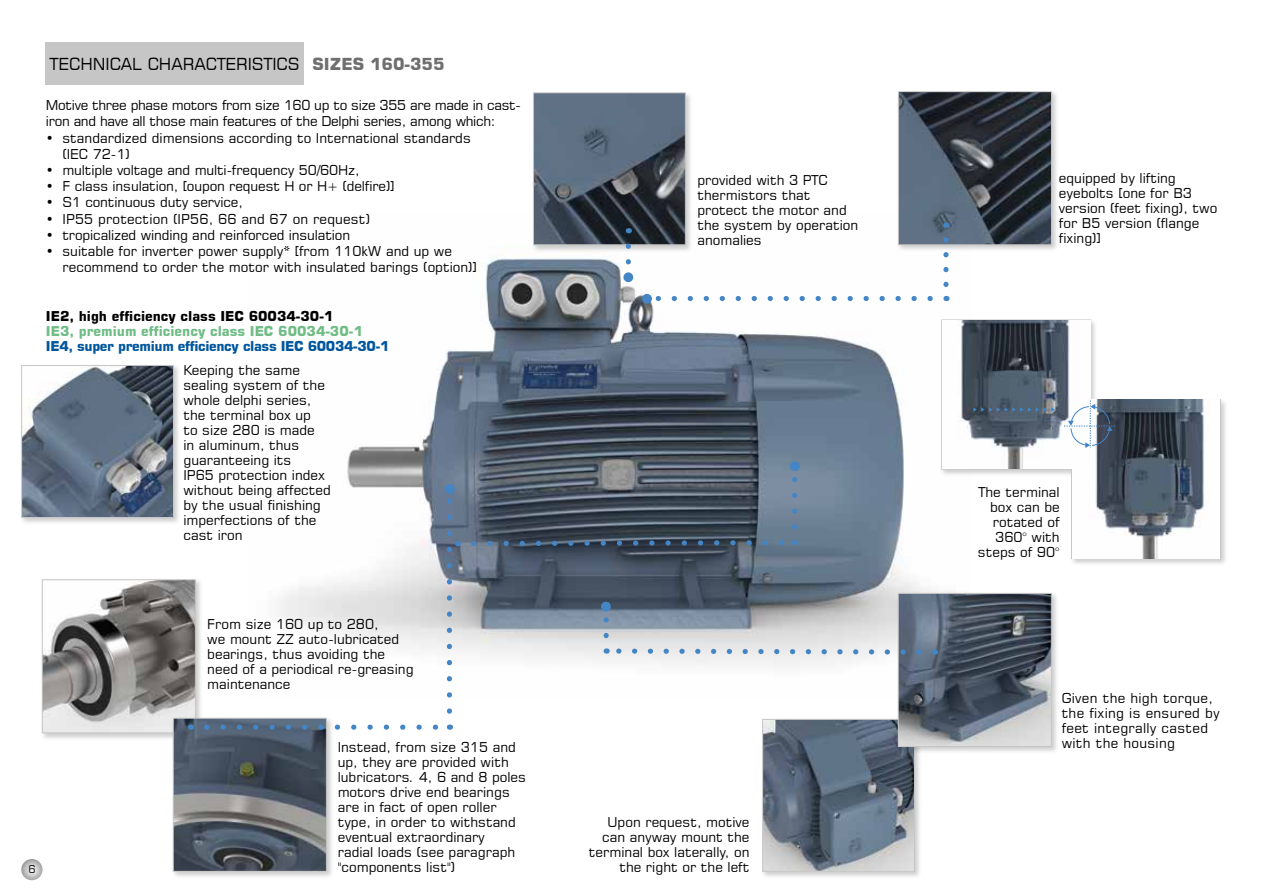
<style>
.page{position:relative;width:1263px;height:893px;background:#fff}
.page>*{position:absolute;margin:0;border:0;box-sizing:border-box;transform-origin:0 0}
.t1{font:16.5px "Square 721 BT";color:#000}
.t2{font:13.5px/15px "Square 721 BT";color:#000}
.t3{font:13.5px/16.2px "Square 721 BT";letter-spacing:-.025em;color:#000}
.t4{font:13.5px/15px "Square 721 BT";letter-spacing:.02em;color:#000}
.t5{font:700 13.5px "Square 721 BT";letter-spacing:-.025em;color:#00569d}
.t6{font:700 13.5px "Square 721 BT";color:#6fbc85}
.t7{font:700 13.5px "Square 721 BT";color:#000}
.t8{font:10.5px "Square 721 BT";color:#000}
.s1{font-weight:700;color:#706f6f}
</style>
<div class="page">
<img style="left:347px;top:257px;width:600px;height:438px">
<div style="left:20px;top:363px;width:162px;height:162px;background:#000;opacity:.2"></div>
<svg style="left:21px;top:365px;width:153px;height:153px;background:#6e7b8b"></svg>
<div style="left:760px;top:717px;width:162px;height:162px;background:#000;opacity:.2"></div>
<div style="left:896px;top:90px;width:163px;height:163px;background:#000;opacity:.2"></div>
<div style="left:896px;top:591px;width:163px;height:163px;background:#000;opacity:.2"></div>
<div style="left:940px;top:318px;width:288px;height:248px;background:#000;opacity:.2"></div>
<svg style="left:941px;top:319px;width:280px;height:240px"></svg>
<img style="left:942px;top:320px;width:148px;height:149px">
<img style="left:1073px;top:400px;width:147px;height:158px">
<div style="left:642px;top:294px;width:10px;height:10px;background:#4385c5;border-radius:50%"></div>
<svg style="left:790px;top:461px;width:10px;height:10px"></svg>
<svg style="left:468px;top:537px;width:328px;height:12px;background:#435669"></svg>
<svg style="left:792px;top:462px;width:5px;height:65px"></svg>
<svg style="left:603px;top:593px;width:449px;height:279px"></svg>
<div style="left:601px;top:602px;width:10px;height:9px;background:#4385c5;border-radius:50%"></div>
<svg style="left:533px;top:91px;width:519px;height:210px"></svg>
<div style="left:623px;top:272px;width:10px;height:10px;background:#4385c5;border-radius:50%"></div>
<div style="left:171px;top:716px;width:163px;height:163px;background:#000;opacity:.2"></div>
<svg style="left:42px;top:579px;width:399px;height:293px"></svg>
<svg style="left:447px;top:484px;width:5px;height:227px"></svg>
<div style="left:445px;top:484px;width:10px;height:10px;background:#4385c5;border-radius:50%"></div>
<div style="left:45px;top:43px;width:259px;height:42px;background:#c6c6c6"></div>
<svg style="left:1064px;top:400px;width:51px;height:48px"></svg>
<svg style="left:973px;top:407px;width:82px;height:5px"></svg>
<svg style="left:21px;top:859px;width:22px;height:21px"></svg>
<p class="t1" style="left:50px;top:54px;width:396px">TECHNICAL CHARACTERISTICS <span class="s1">SIZES 160-355</span></p>
<p class="t3" style="left:46px;top:97px;width:477px">Motive three phase motors from size 160 up to size 355 are made in cast&shy;iron and have all those main features of the Delphi series, among which:</p>
<p class="t2" style="left:62px;top:129px;width:410px;line-height:16.2px;text-indent:-16px">• standardized dimensions according to International standards (IEC 72-1)</p>
<p class="t2" style="left:46px;top:162px;width:315px">• multiple voltage and multi-frequency 50/60Hz,</p>
<p class="t2" style="left:46px;top:179px;width:350px">• F class insulation, [oupon request H or H+ (delfire)]</p>
<p class="t2" style="left:46px;top:195px;width:199px">• S1 continuous duty service,</p>
<p class="t2" style="left:46px;top:211px;width:326px">• IP55 protection (IP56, 66 and 67 on request)</p>
<p class="t2" style="left:46px;top:227px;width:306px">• tropicalized winding and reinforced insulation</p>
<p class="t2" style="left:62px;top:243px;width:416px;line-height:16.2px;text-indent:-16px">• suitable for inverter power supply* [from 110kW and up we recommend to order the motor with insulated barings (option)]</p>
<p class="t7" style="left:46px;top:308px;width:289px">IE2, high efficiency class IEC 60034-30-1</p>
<p class="t6" style="left:46px;top:323px;width:318px">IE3, premium efficiency class IEC 60034-30-1</p>
<p class="t5" style="left:46px;top:338px;width:345px">IE4, super premium efficiency class IEC 60034-30-1</p>
<p class="t2" style="left:183px;top:362px;width:149px">Keeping the same sealing system of the whole delphi series, the terminal box up<br>to size 280 is made<br>in aluminum, thus guaranteeing its<br>IP65 protection index without being affected by the usual finishing imperfections of the cast iron</p>
<p class="t8" style="left:28px;top:862px;width:9px">6</p>
<p class="t2" style="left:207px;top:616px;width:208px">From size 160 up to 280,<br>we mount ZZ auto-lubricated bearings, thus avoiding the need of a periodical re-greasing maintenance</p>
<p class="t2" style="left:338px;top:739px;width:190px">Instead, from size 315 and up, they are provided with lubricators. 4, 6 and 8 poles motors drive end bearings are in fact of open roller type, in order to withstand eventual extraordinary<br>radial loads (see paragraph "components list")</p>
<p class="t2" style="left:697px;top:173px;width:162px">provided with 3 PTC thermistors that protect the motor and the system by operation anomalies</p>
<p class="t2" style="left:589px;top:814px;width:162px;text-align:right">Upon request, motive can anyway mount the terminal box laterally, on the right or the left</p>
<p class="t2" style="left:1059px;top:171px;width:160px">equipped by lifting eyebolts [one for B3 version (feet fixing), two for B5 version (flange fixing)]</p>
<p class="t2" style="left:978px;top:484px;width:83px;text-align:right">The terminal box can be rotated of<br>360° with steps of 90°</p>
<p class="t4" style="left:1062px;top:690px;width:160px">Given the high torque, the fixing is ensured by feet integrally casted with the housing</p>
</div>
